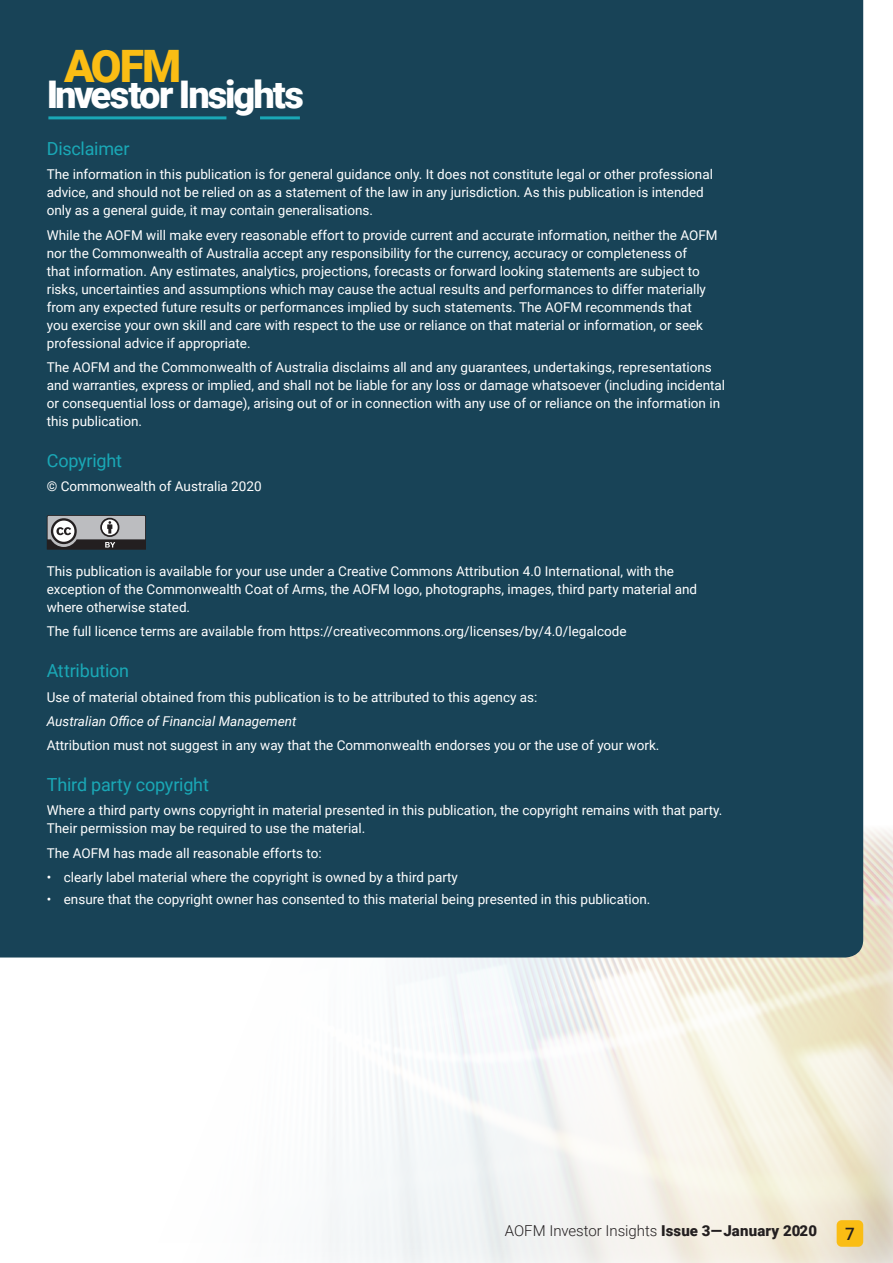
<style>
.page{position:relative;width:893px;height:1263px;background:#fff}
.page>*{position:absolute;margin:0;border:0;box-sizing:border-box;transform-origin:0 0}
.t1{font:900 44.7px "Roboto";color:#fabd14}
.t2{font:900 38.1px "Roboto";letter-spacing:-.055em;color:#fff}
.AOFM_disclaimer_head{font:18px "Roboto";letter-spacing:-.01em;color:#1aa8b6}
.t3{font:500 16.95px "Roboto";color:#231f20}
.t4{font:300 15px "Roboto";letter-spacing:-.005em;color:#231f20}
.AOFM_disclaimer_body{font:13.5px/18px "Roboto";color:#fff}
.AOFM_disclaimer_body-2{font:italic 13.5px "Roboto";color:#fff}
.s1{font-weight:900}
</style>
<div class="page">
<img style="left:0;top:825px;width:893px;height:438px">
<div style="left:0;top:0;width:863px;height:957px;background:#184357"></div>
<hr style="left:260px;top:116px;width:40px;height:3px;background:#1aa8b6">
<hr style="left:48px;top:116px;width:178px;height:3px;background:#1aa8b6">
<svg style="left:47px;top:516px;width:99px;height:33px;background:#8d8c8e"></svg>
<div style="left:837px;top:1220px;width:26px;height:27px;background:#fabd14;border-radius:5px"></div>
<p class="t1" style="left:64px;top:35px;width:119px">AOFM</p>
<p class="t2" style="left:47px;top:68px;width:259px">Investor Insights</p>
<p class="AOFM_disclaimer_head" style="left:47px;top:136px;width:84px">Disclaimer</p>
<p class="AOFM_disclaimer_body" style="left:47px;top:165px;width:668px">The information in this publication is for general guidance only. It does not constitute legal or other professional advice, and should not be relied on as a statement of the law in any jurisdiction. As this publication is intended only as a general guide, it may contain generalisations.</p>
<p class="AOFM_disclaimer_body" style="left:47px;top:225px;width:672px">While the AOFM will make every reasonable effort to provide current and accurate information, neither the AOFM nor the Commonwealth of Australia accept any responsibility for the currency, accuracy or completeness of<br>that information. Any estimates, analytics, projections, forecasts or forward looking statements are subject to risks, uncertainties and assumptions which may cause the actual results and performances to differ materially from any expected future results or performances implied by such statements. The AOFM recommends that<br>you exercise your own skill and care with respect to the use or reliance on that material or information, or seek professional advice if appropriate.</p>
<p class="AOFM_disclaimer_body" style="left:47px;top:358px;width:680px">The AOFM and the Commonwealth of Australia disclaims all and any guarantees, undertakings, representations and warranties, express or implied, and shall not be liable for any loss or damage whatsoever (including incidental or consequential loss or damage), arising out of or in connection with any use of or reliance on the information in this publication.</p>
<p class="AOFM_disclaimer_head" style="left:47px;top:448px;width:77px">Copyright</p>
<p class="AOFM_disclaimer_body" style="left:47px;top:477px;width:216px">© Commonwealth of Australia 2020</p>
<p class="AOFM_disclaimer_body" style="left:47px;top:562px;width:652px">This publication is available for your use under a Creative Commons Attribution 4.0 International, with the exception of the Commonwealth Coat of Arms, the AOFM logo, photographs, images, third party material and where otherwise stated.</p>
<p class="AOFM_disclaimer_body" style="left:47px;top:622px;width:581px">The full licence terms are available from https://creativecommons.org/licenses/by/4.0/legalcode</p>
<p class="AOFM_disclaimer_head" style="left:47px;top:658px;width:84px">Attribution</p>
<p class="AOFM_disclaimer_body" style="left:47px;top:687px;width:492px">Use of material obtained from this publication is to be attributed to this agency as:</p>
<p class="AOFM_disclaimer_body-2" style="left:47px;top:712px;width:251px">Australian Office of Financial Management</p>
<p class="AOFM_disclaimer_body" style="left:47px;top:736px;width:614px">Attribution must not suggest in any way that the Commonwealth endorses you or the use of your work.</p>
<p class="AOFM_disclaimer_head" style="left:47px;top:772px;width:164px">Third party copyright</p>
<p class="AOFM_disclaimer_body" style="left:47px;top:801px;width:677px">Where a third party owns copyright in material presented in this publication, the copyright remains with that party.<br>Their permission may be required to use the material.</p>
<p class="AOFM_disclaimer_body" style="left:47px;top:843px;width:277px">The AOFM has made all reasonable efforts to:</p>
<p class="AOFM_disclaimer_body" style="left:47px;top:868px;width:413px">• clearly label material where the copyright is owned by a third party</p>
<p class="AOFM_disclaimer_body" style="left:47px;top:890px;width:605px">• ensure that the copyright owner has consented to this material being presented in this publication.</p>
<p class="t4" style="left:505px;top:1220px;width:314px">AOFM Investor Insights <span class="s1">Issue 3—January 2020</span></p>
<p class="t3" style="left:845px;top:1222px;width:11px">7</p>
</div>
